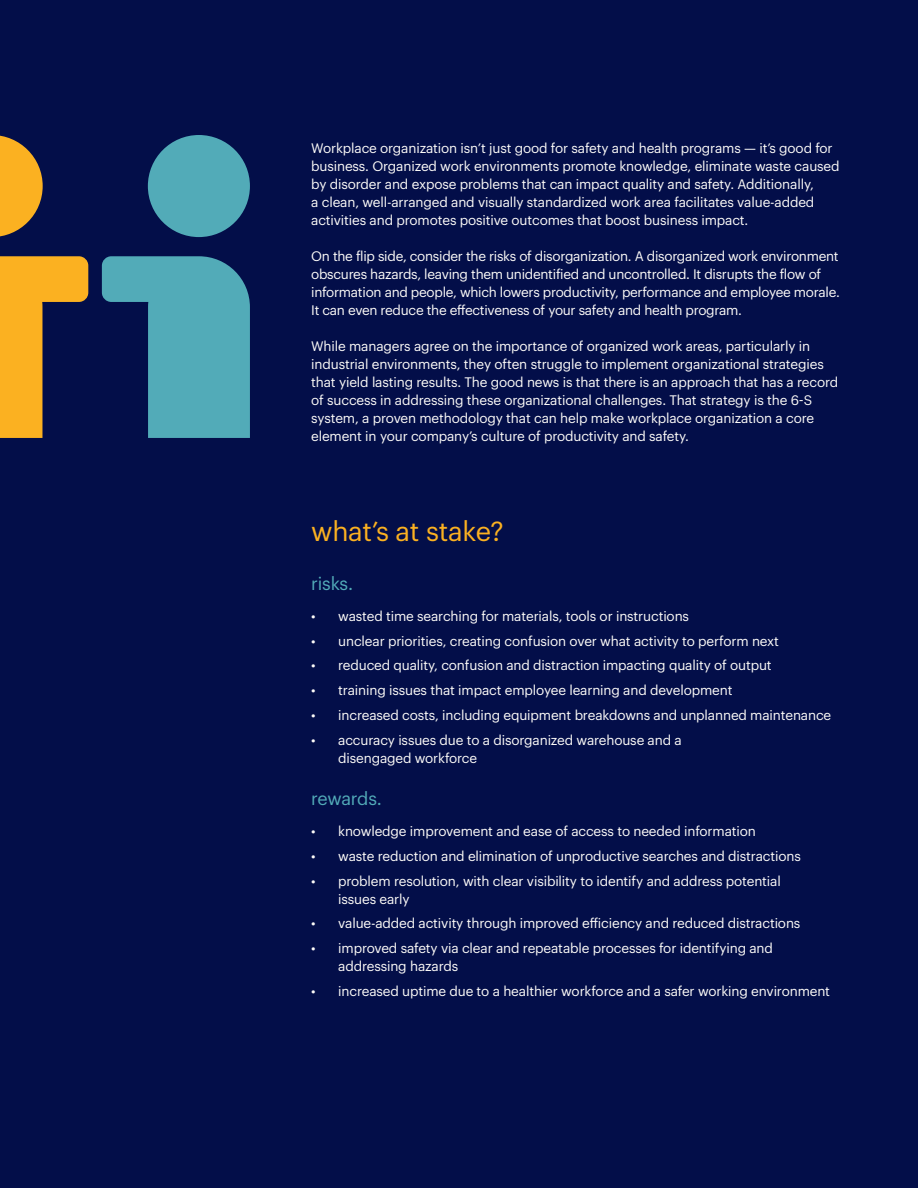
<style>
.page{position:relative;width:918px;height:1188px;background:#030e49}
.page>*{position:absolute;margin:0;border:0;box-sizing:border-box;transform-origin:0 0}
.t1{font:27px "Graphik";letter-spacing:-.01em;color:#fbb121}
.t2{font:18px "Graphik";letter-spacing:-.01em;color:#52abb8}
.t3{font:13.5px/18px "Graphik";letter-spacing:-.01em;color:#fefcf9}
</style>
<div class="page">
<svg style="left:0;top:135px;width:43px;height:102px"></svg>
<svg style="left:0;top:256px;width:88px;height:182px"></svg>
<div style="left:148px;top:135px;width:102px;height:102px;background:#52abb8;border-radius:50%"></div>
<svg style="left:102px;top:256px;width:148px;height:182px"></svg>
<p class="t3" style="left:311px;top:138px;width:530px">Workplace organization isn’t just good for safety and health programs — it’s good for business. Organized work environments promote knowledge, eliminate waste caused by disorder and expose problems that can impact quality and safety. Additionally,<br>a clean, well-arranged and visually standardized work area facilitates value-added activities and promotes positive outcomes that boost business impact.</p>
<p class="t3" style="left:311px;top:246px;width:530px">On the flip side, consider the risks of disorganization. A disorganized work environment obscures hazards, leaving them unidentified and uncontrolled. It disrupts the flow of information and people, which lowers productivity, performance and employee morale.<br>It can even reduce the effectiveness of your safety and health program.</p>
<p class="t3" style="left:311px;top:336px;width:529px">While managers agree on the importance of organized work areas, particularly in industrial environments, they often struggle to implement organizational strategies that yield lasting results. The good news is that there is an approach that has a record of success in addressing these organizational challenges. That strategy is the 6-S system, a proven methodology that can help make workplace organization a core element in your company’s culture of productivity and safety.</p>
<p class="t1" style="left:311px;top:511px;width:194px">what’s at stake?</p>
<p class="t2" style="left:311px;top:570px;width:43px">risks.</p>
<p class="t3" style="left:311px;top:606px;width:379px">• wasted time searching for materials, tools or instructions</p>
<p class="t3" style="left:311px;top:630px;width:469px">• unclear priorities, creating confusion over what activity to perform next</p>
<p class="t3" style="left:311px;top:655px;width:462px">• reduced quality, confusion and distraction impacting quality of output</p>
<p class="t3" style="left:311px;top:680px;width:423px">• training issues that impact employee learning and development</p>
<p class="t3" style="left:311px;top:705px;width:522px">• increased costs, including equipment breakdowns and unplanned maintenance</p>
<p class="t3" style="left:338px;top:729px;width:345px;text-indent:-27px">• accuracy issues due to a disorganized warehouse and a disengaged workforce</p>
<p class="t2" style="left:311px;top:785px;width:72px">rewards.</p>
<p class="t3" style="left:311px;top:821px;width:446px">• knowledge improvement and ease of access to needed information</p>
<p class="t3" style="left:311px;top:846px;width:491px">• waste reduction and elimination of unproductive searches and distractions</p>
<p class="t3" style="left:338px;top:870px;width:444px;text-indent:-27px">• problem resolution, with clear visibility to identify and address potential issues early</p>
<p class="t3" style="left:311px;top:913px;width:491px">• value-added activity through improved efficiency and reduced distractions</p>
<p class="t3" style="left:338px;top:938px;width:436px;text-indent:-27px">• improved safety via clear and repeatable processes for identifying and addressing hazards</p>
<p class="t3" style="left:311px;top:981px;width:520px">• increased uptime due to a healthier workforce and a safer working environment</p>
</div>
